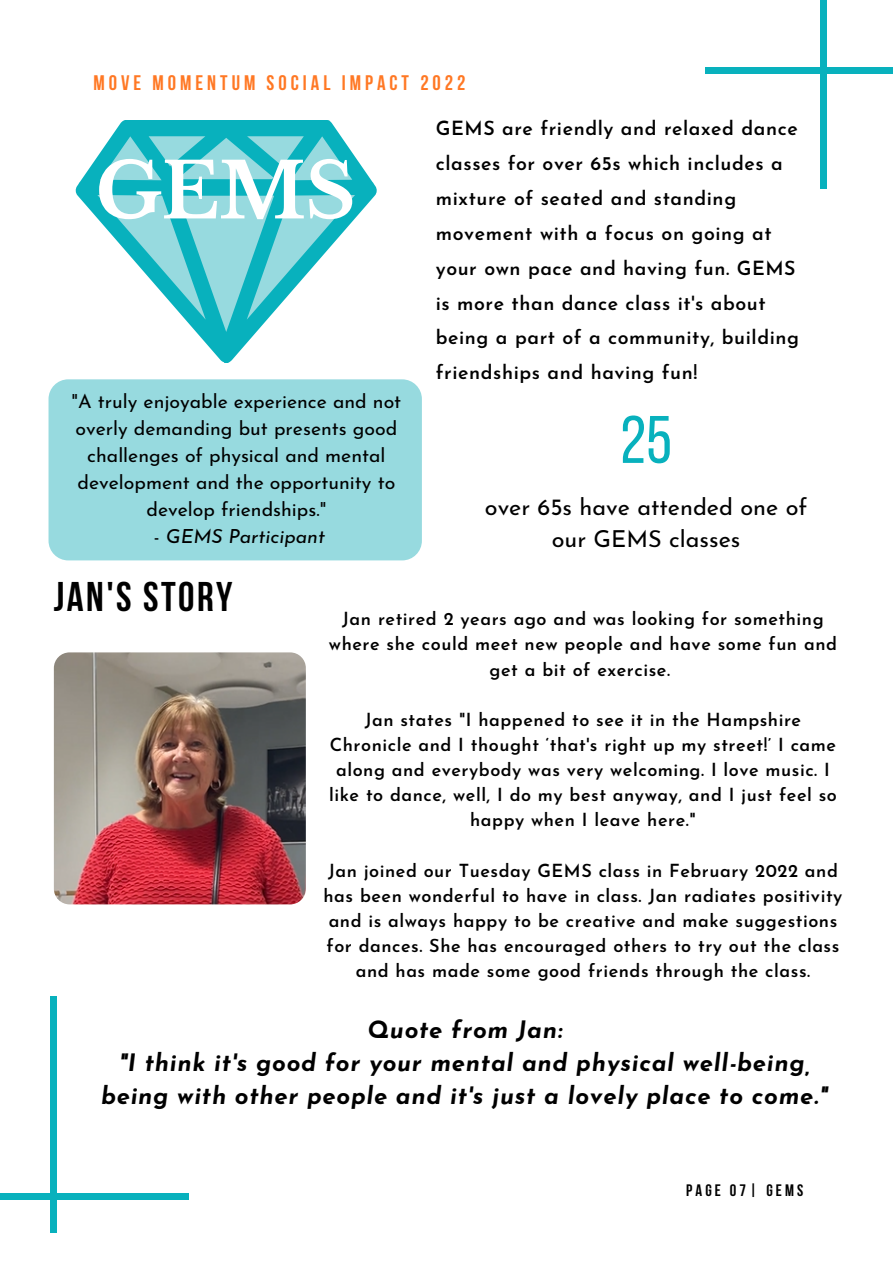
<style>
.page{position:relative;width:893px;height:1264px;background:#fff}
.page>*{position:absolute;margin:0;border:0;box-sizing:border-box;transform-origin:0 0}
.t1{font:700 76.2px "Libre Baskerville";color:#fff}
.t2{font:67.05px "Bebas Neue";color:#08b1bd}
.t3{font:700 41.25px "Bebas Neue";letter-spacing:.06em;color:#000}
.t4{font:italic 700 24px/32.5px "Josefin Sans";letter-spacing:.03em;color:#000;text-align:center}
.t5{font:23.4px/32.5px "Josefin Sans";color:#000;text-align:center}
.t6{font:700 21px "Bebas Neue";letter-spacing:.19em;color:#ff7824}
.t7{font:600 19.5px/34.8px "Josefin Sans";letter-spacing:.03em;color:#000}
.t8{font:19.5px/27px "Josefin Sans";color:#000;text-align:center}
.t9{font:italic 19.5px "Josefin Sans";color:#000}
.t10{font:600 18px/25px "Josefin Sans";letter-spacing:.03em;color:#000;text-align:center}
.t11{font:700 16.5px "Bebas Neue";letter-spacing:.19em;color:#000}
.s1{font-style:normal}
</style>
<div class="page">
<div style="left:51px;top:996px;width:6px;height:237px;background:#08b1bd"></div>
<div style="left:0;top:1192px;width:189px;height:7px;background:#08b1bd"></div>
<div style="left:820px;top:0;width:6px;height:189px;background:#08b1bd"></div>
<div style="left:705px;top:68px;width:187px;height:6px;background:#08b1bd"></div>
<svg style="left:76px;top:120px;width:301px;height:242px"></svg>
<div style="left:48px;top:379px;width:374px;height:181px;background:#97dadf;border-radius:20px"></div>
<img style="left:54px;top:652px;width:252px;height:252px;border-radius:16px">
<p class="t6" style="left:94px;top:74px;width:373px">MOVE MOMENTUM SOCIAL IMPACT 2022</p>
<p class="t1" style="left:95px;top:144px;width:261px">GEMS</p>
<p class="t8" style="left:72px;top:389px;width:331px">"A truly enjoyable experience and not overly demanding but presents good challenges of physical and mental development and the opportunity to develop friendships."</p>
<p class="t9" style="left:154px;top:528px;width:173px"><span class="s1">-</span> GEMS Participant</p>
<p class="t7" style="left:436px;top:113px;width:365px">GEMS are friendly and relaxed dance classes for over 65s which includes a mixture of seated and standing movement with a focus on going at your own pace and having fun. GEMS is more than dance class it's about being a part of a community, building friendships and having fun!</p>
<p class="t2" style="left:620px;top:412px;width:53px">25</p>
<p class="t5" style="left:485px;top:492px;width:324px">over 65s have attended one of our GEMS classes</p>
<p class="t3" style="left:54px;top:580px;width:180px">JAN'S STORY</p>
<p class="t10" style="left:329px;top:608px;width:509px">Jan retired 2 years ago and was looking for something where she could meet new people and have some fun and get a bit of exercise.</p>
<p class="t10" style="left:329px;top:708px;width:509px">Jan states "I happened to see it in the Hampshire Chronicle and I thought ‘that's right up my street!’ I came along and everybody was very welcoming. I love music. I like to dance, well, I do my best anyway, and I just feel so happy when I leave here."</p>
<p class="t10" style="left:323px;top:859px;width:520px">Jan joined our Tuesday GEMS class in February 2022 and has been wonderful to have in class. Jan radiates positivity and is always happy to be creative and make suggestions for dances. She has encouraged others to try out the class and has made some good friends through the class.</p>
<p class="t4" style="left:366px;top:1016px;width:197px">Quote from Jan:</p>
<p class="t4" style="left:101px;top:1048px;width:728px">"I think it's good for your mental and physical well-being, being with other people and it's just a lovely place to come."</p>
<p class="t11" style="left:686px;top:1183px;width:119px">PAGE 07| GEMS</p>
</div>
